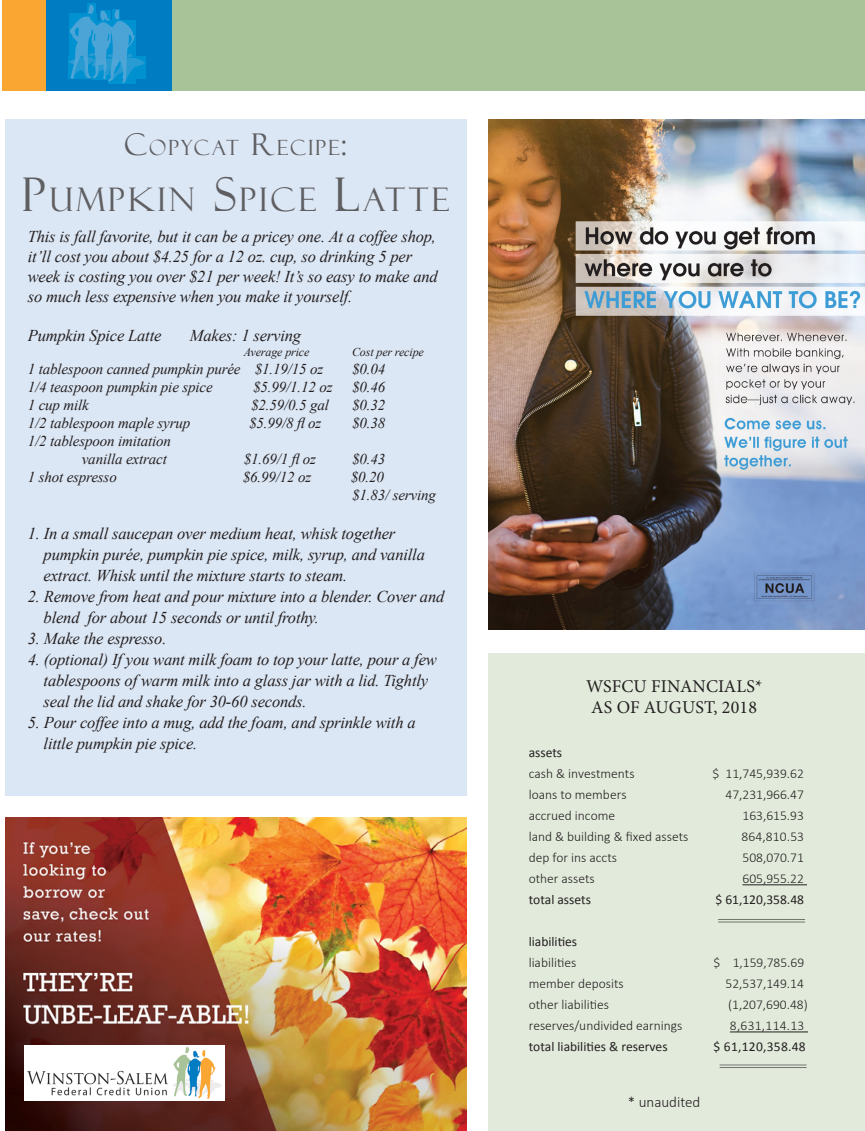
<style>
.page{position:relative;width:865px;height:1131px;background:#fff}
.page>*{position:absolute;margin:0;border:0;box-sizing:border-box;transform-origin:0 0}
.t1{font:32.55px "Felix Titling";letter-spacing:.085em;color:#5f5f62}
.t2{font:21px "Felix Titling";letter-spacing:.085em;color:#5f5f62}
.t3{font:18px "Minion Pro";letter-spacing:.01em;color:#231f20}
.t4{font:italic 16.5px/21px "Times New Roman";letter-spacing:-.01em;color:#231f20}
.t5{font:italic 15px/18px "Times New Roman";letter-spacing:-.01em;color:#231f20}
.t6{font:300 15px "Calibri";color:#231f20}
.t7{font:300 13.5px "Calibri";color:#231f20}
.t8{font:13.5px "Calibri";color:#231f20}
.t9{font:13.5px "Calibri";letter-spacing:.02em;color:#231f20}
.t10{font:italic 12px "Times New Roman";letter-spacing:-.01em;color:#231f20}
.s1{font-size:30px}
.s2{font-size:46.5px}
</style>
<div class="page">
<div style="left:2px;top:0;width:66px;height:91px;background:#faa633"></div>
<div style="left:96px;top:0;width:768px;height:91px;background:#a9c399"></div>
<div style="left:47px;top:0;width:125px;height:91px;background:#007cc2"></div>
<svg style="left:68px;top:3px;width:77px;height:80px"></svg>
<div style="left:5px;top:120px;width:461px;height:675px;background:#dce7f5"></div>
<img style="left:6px;top:817px;width:461px;height:313px">
<img style="left:24px;top:1045px;width:200px;height:55px">
<img style="left:488px;top:120px;width:376px;height:509px">
<div style="left:488px;top:653px;width:376px;height:477px;background:#e2ebdb"></div>
<hr style="left:742px;top:884px;width:64px;height:1px;background:#231f20">
<hr style="left:729px;top:1031px;width:78px;height:1px;background:#231f20">
<hr style="left:717px;top:918px;width:87px;height:1px;background:#231f20">
<hr style="left:717px;top:921px;width:87px;height:1px;background:#231f20">
<hr style="left:719px;top:1064px;width:87px;height:1px;background:#231f20">
<hr style="left:719px;top:1066px;width:87px;height:1px;background:#231f20">
<p class="t2" style="left:124px;top:136px;width:224px"><span class="s1">C</span>OPYCAT <span class="s1">R</span>ECIPE<span class="s1">:</span></p>
<p class="t1" style="left:22px;top:181px;width:429px"><span class="s2">P</span>UMPKIN <span class="s2">S</span>PICE <span class="s2">L</span>ATTE</p>
<p class="t4" style="left:28px;top:226px;width:411px;line-height:19.8px">This is fall favorite, but it can be a pricey one. At a coffee shop, it’ll cost you about $4.25 for a 12 oz. cup, so drinking 5 per week is costing you over $21 per week! It’s so easy to make and so much less expensive when you make it yourself.</p>
<p class="t4" style="left:28px;top:324px;width:135px">Pumpkin Spice Latte</p>
<p class="t4" style="left:190px;top:324px;width:113px">Makes: 1 serving</p>
<p class="t10" style="left:244px;top:343px;width:67px">Average price</p>
<p class="t10" style="left:352px;top:343px;width:73px">Cost per recipe</p>
<p class="t5" style="left:28px;top:359px;width:297px">1 tablespoon canned pumpkin purée $1.19/15 oz</p>
<p class="t5" style="left:352px;top:359px;width:35px">$0.04</p>
<p class="t5" style="left:28px;top:377px;width:186px">1/4 teaspoon pumpkin pie spice</p>
<p class="t5" style="left:253px;top:377px;width:81px">$5.99/1.12 oz</p>
<p class="t5" style="left:352px;top:377px;width:35px">$0.46</p>
<p class="t5" style="left:28px;top:395px;width:63px">1 cup milk</p>
<p class="t5" style="left:251px;top:395px;width:79px">$2.59/0.5 gal</p>
<p class="t5" style="left:352px;top:395px;width:35px">$0.32</p>
<p class="t5" style="left:28px;top:413px;width:164px">1/2 tablespoon maple syrup</p>
<p class="t5" style="left:249px;top:413px;width:74px">$5.99/8 fl oz</p>
<p class="t5" style="left:352px;top:413px;width:35px">$0.38</p>
<p class="t5" style="left:28px;top:431px;width:145px">1/2 tablespoon imitation</p>
<p class="t5" style="left:82px;top:449px;width:86px">vanilla extract</p>
<p class="t5" style="left:244px;top:449px;width:74px">$1.69/1 fl oz</p>
<p class="t5" style="left:352px;top:449px;width:35px">$0.43</p>
<p class="t5" style="left:28px;top:467px;width:91px">1 shot espresso</p>
<p class="t5" style="left:243px;top:467px;width:70px">$6.99/12 oz</p>
<p class="t5" style="left:351px;top:467px;width:87px">$0.20<br>$1.83/ serving</p>
<p class="t4" style="left:44px;top:522px;width:383px;text-indent:-16px">1. In a small saucepan over medium heat, whisk together pumpkin purée, pumpkin pie spice, milk, syrup, and vanilla extract. Whisk until the mixture starts to steam.</p>
<p class="t4" style="left:44px;top:585px;width:402px;text-indent:-16px">2. Remove from heat and pour mixture into a blender. Cover and blend for about 15 seconds or until frothy.</p>
<p class="t4" style="left:28px;top:627px;width:140px">3. Make the espresso.</p>
<p class="t4" style="left:44px;top:648px;width:394px;text-indent:-16px">4. (optional) If you want milk foam to top your latte, pour a few tablespoons of warm milk into a glass jar with a lid. Tightly seal the lid and shake for 30-60 seconds.</p>
<p class="t4" style="left:44px;top:711px;width:373px;text-indent:-16px">5. Pour coffee into a mug, add the foam, and sprinkle with a little pumpkin pie spice.</p>
<p class="t3" style="left:586px;top:673px;width:178px">WSFCU FINANCIALS*</p>
<p class="t3" style="left:591px;top:695px;width:167px">AS OF AUGUST, 2018</p>
<p class="t8" style="left:528px;top:743px;width:35px">assets</p>
<p class="t7" style="left:528px;top:765px;width:107px">cash &amp; investments</p>
<p class="t7" style="left:712px;top:765px;width:93px">$ 11,745,939.62</p>
<p class="t7" style="left:528px;top:786px;width:99px">loans to members</p>
<p class="t7" style="left:725px;top:786px;width:80px">47,231,966.47</p>
<p class="t7" style="left:528px;top:807px;width:88px">accrued income</p>
<p class="t7" style="left:742px;top:807px;width:63px">163,615.93</p>
<p class="t7" style="left:528px;top:828px;width:161px">land &amp; building &amp; fixed assets</p>
<p class="t7" style="left:741px;top:828px;width:64px">864,810.53</p>
<p class="t7" style="left:528px;top:849px;width:90px">dep for ins accts</p>
<p class="t7" style="left:742px;top:849px;width:63px">508,070.71</p>
<p class="t7" style="left:528px;top:870px;width:68px">other assets</p>
<p class="t7" style="left:742px;top:870px;width:63px">605,955.22</p>
<p class="t8" style="left:528px;top:890px;width:64px">total assets</p>
<p class="t8" style="left:715px;top:890px;width:90px">$ 61,120,358.48</p>
<p class="t8" style="left:528px;top:932px;width:50px">liabilities</p>
<p class="t7" style="left:528px;top:954px;width:49px">liabilities</p>
<p class="t7" style="left:713px;top:954px;width:92px">$ 1,159,785.69</p>
<p class="t7" style="left:528px;top:975px;width:97px">member deposits</p>
<p class="t7" style="left:725px;top:975px;width:80px">52,537,149.14</p>
<p class="t7" style="left:528px;top:996px;width:82px">other liabilities</p>
<p class="t7" style="left:728px;top:996px;width:81px">(1,207,690.48)</p>
<p class="t7" style="left:528px;top:1017px;width:155px">reserves/undivided earnings</p>
<p class="t7" style="left:729px;top:1017px;width:76px">8,631,114.13</p>
<p class="t8" style="left:528px;top:1037px;width:140px">total liabilities &amp; reserves</p>
<p class="t9" style="left:713px;top:1037px;width:94px">$ 61,120,358.48</p>
<p class="t6" style="left:627px;top:1092px;width:74px">* unaudited</p>
</div>
